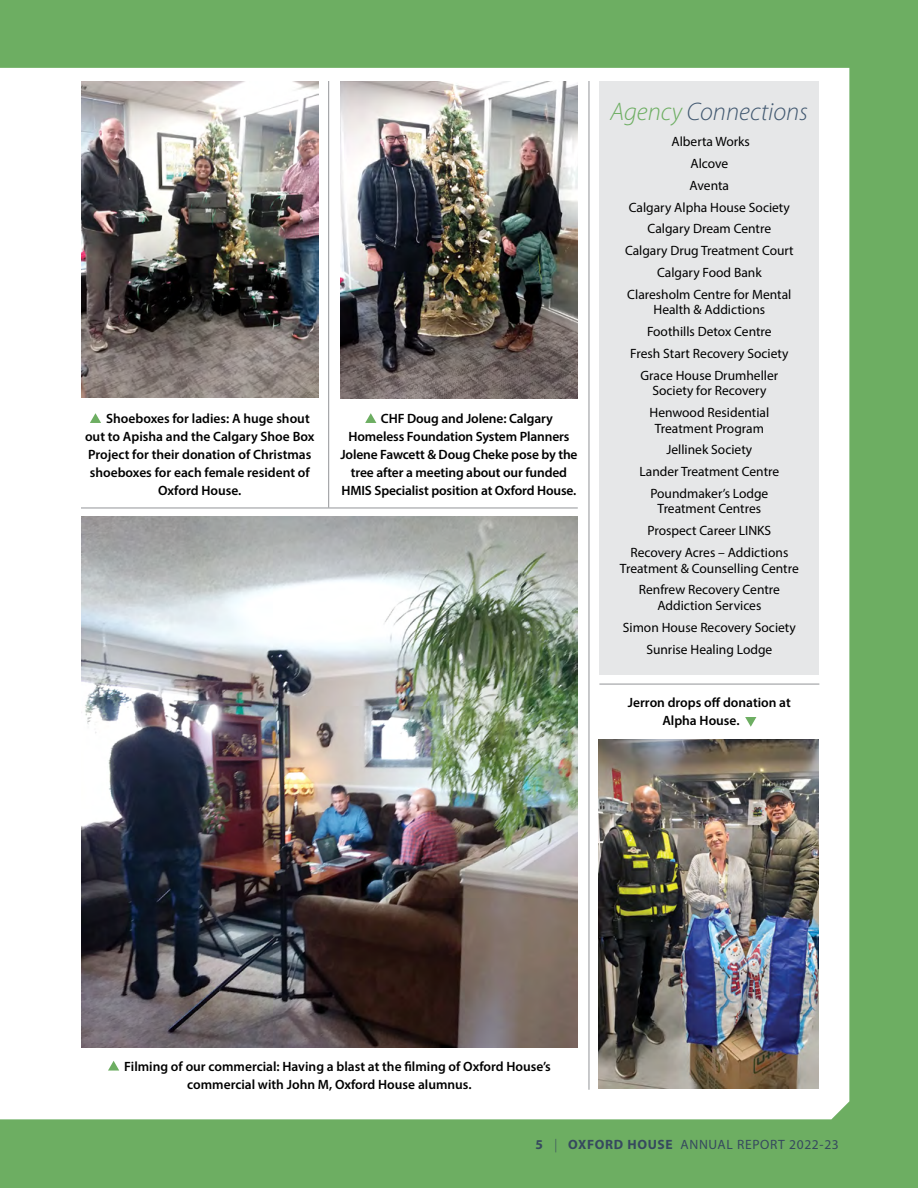
<style>
.page{position:relative;width:918px;height:1188px;background:#6dae62}
.page>*{position:absolute;margin:0;border:0;box-sizing:border-box;transform-origin:0 0}
.t1{font:italic 300 25.5px "Myriad Pro";color:#425971}
.t2{font:13.5px/21.9px "Myriad Pro";color:#000;text-align:center}
.t3{font:600 13.5px/18px "Myriad Pro";color:#000}
.t4{font:13.5px "Myriad Pro";letter-spacing:.05em;color:#36495e}
.s1{color:#6dae62}
.s2{font-weight:700}
.s3{font-weight:300}
</style>
<div class="page">
<div style="left:0;top:68px;width:849px;height:1051px;background:#fff"></div>
<div style="left:599px;top:81px;width:220px;height:594px;background:#e6e7e8"></div>
<hr style="left:589px;top:81px;width:1px;height:1009px;background:#939598">
<hr style="left:328px;top:81px;width:1px;height:427px;background:#939598">
<hr style="left:599px;top:684px;width:220px;height:1px;background:#939598">
<svg style="left:745px;top:717px;width:11px;height:10px"></svg>
<hr style="left:81px;top:508px;width:497px;height:1px;background:#939598">
<img style="left:81px;top:516px;width:497px;height:531px">
<img style="left:81px;top:81px;width:238px;height:317px">
<img style="left:340px;top:81px;width:238px;height:318px">
<img style="left:599px;top:740px;width:220px;height:349px">
<svg style="left:108px;top:1061px;width:28px;height:11px"></svg>
<svg style="left:90px;top:413px;width:28px;height:11px"></svg>
<svg style="left:365px;top:413px;width:26px;height:11px"></svg>
<p class="t3" style="left:106px;top:409px;width:205px">Shoeboxes for ladies: A huge shout</p>
<p class="t3" style="left:85px;top:427px;width:231px">out to Apisha and the Calgary Shoe Box</p>
<p class="t3" style="left:88px;top:445px;width:225px">Project for their donation of Christmas</p>
<p class="t3" style="left:90px;top:463px;width:222px">shoeboxes for each female resident of</p>
<p class="t3" style="left:158px;top:481px;width:85px">Oxford House.</p>
<p class="t3" style="left:381px;top:409px;width:173px">CHF Doug and Jolene: Calgary</p>
<p class="t3" style="left:348px;top:427px;width:223px">Homeless Foundation System Planners</p>
<p class="t3" style="left:340px;top:445px;width:239px">Jolene Fawcett &amp; Doug Cheke pose by the</p>
<p class="t3" style="left:351px;top:463px;width:218px">tree after a meeting about our funded</p>
<p class="t3" style="left:342px;top:481px;width:236px">HMIS Specialist position at Oxford House.</p>
<h1 class="t1" style="left:611px;top:96px;width:199px"><span class="s1">Agency</span> Connections</h1>
<p class="t2" style="left:625px;top:130px;width:170px">Alberta Works<br>Alcove<br>Aventa<br>Calgary Alpha House Society<br>Calgary Dream Centre<br>Calgary Drug Treatment Court<br>Calgary Food Bank<br>Claresholm Centre for Mental</p>
<p class="t2" style="left:630px;top:299px;width:160px">Health &amp; Addictions<br>Foothills Detox Centre<br>Fresh Start Recovery Society<br>Grace House Drumheller</p>
<p class="t2" style="left:650px;top:380px;width:121px;text-align:left">Society for Recovery<br>Henwood Residential</p>
<p class="t2" style="left:640px;top:417px;width:141px">Treatment Program<br>Jellinek Society<br>Lander Treatment Centre<br>Poundmaker’s Lodge</p>
<p class="t2" style="left:630px;top:498px;width:160px">Treatment Centres<br>Prospect Career LINKS<br>Recovery Acres – Addictions</p>
<p class="t2" style="left:620px;top:557px;width:180px">Treatment &amp; Counselling Centre<br>Renfrew Recovery Centre</p>
<p class="t2" style="left:623px;top:594px;width:174px">Addiction Services<br>Simon House Recovery Society<br>Sunrise Healing Lodge</p>
<p class="t3" style="left:662px;top:693px;width:130px;text-indent:-34px">Jerron drops off donation at<br>Alpha House.</p>
<p class="t3" style="left:187px;top:1057px;width:365px;text-indent:-63px">Filming of our commercial: Having a blast at the filming of Oxford House’s commercial with John M, Oxford House alumnus.</p>
<p class="t4" style="left:535px;top:1136px;width:305px"><span class="s2">5</span> <span class="s3">|</span> <span class="s2">OXFORD HOUSE</span> ANNUAL REPORT 2022-23</p>
</div>
